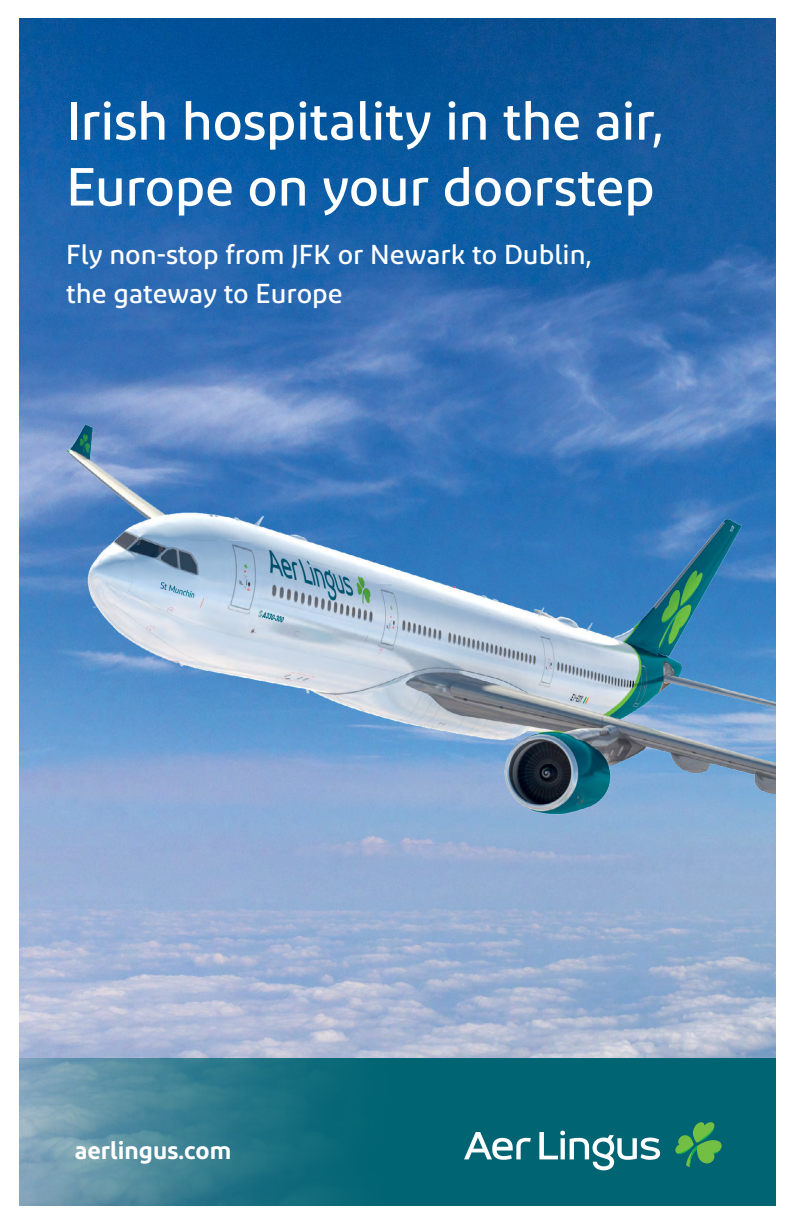
<style>
.page{position:relative;width:792px;height:1224px;background:#fff}
.page>*{position:absolute;margin:0;border:0;box-sizing:border-box;transform-origin:0 0}
.t1{font:500 53.6px/65.8px "Diodrum";letter-spacing:-.01em;color:#fff}
.t2{font:500 27.4px/39.4px "Diodrum";color:#fff}
.t3{font:600 24.6px "Diodrum";color:#fff}
</style>
<div class="page">
<img style="left:19px;top:18px;width:757px;height:1040px">
<img style="left:19px;top:369px;width:757px;height:533px">
<svg style="left:19px;top:1058px;width:757px;height:148px;background:#1e7382"></svg>
<svg style="left:539px;top:1131px;width:121px;height:39px"></svg>
<svg style="left:464px;top:1132px;width:67px;height:28px"></svg>
<svg style="left:675px;top:1121px;width:47px;height:46px;background:#318d5c"></svg>
<h1 class="t1" style="left:66px;top:87px;width:599px">Irish hospitality in the air,<br>Europe on your doorstep</h1>
<p class="t2" style="left:66px;top:234px;width:527px">Fly non-stop from JFK or Newark to Dublin, the gateway to Europe</p>
<p class="t3" style="left:75px;top:1135px;width:158px">aerlingus.com</p>
</div>
